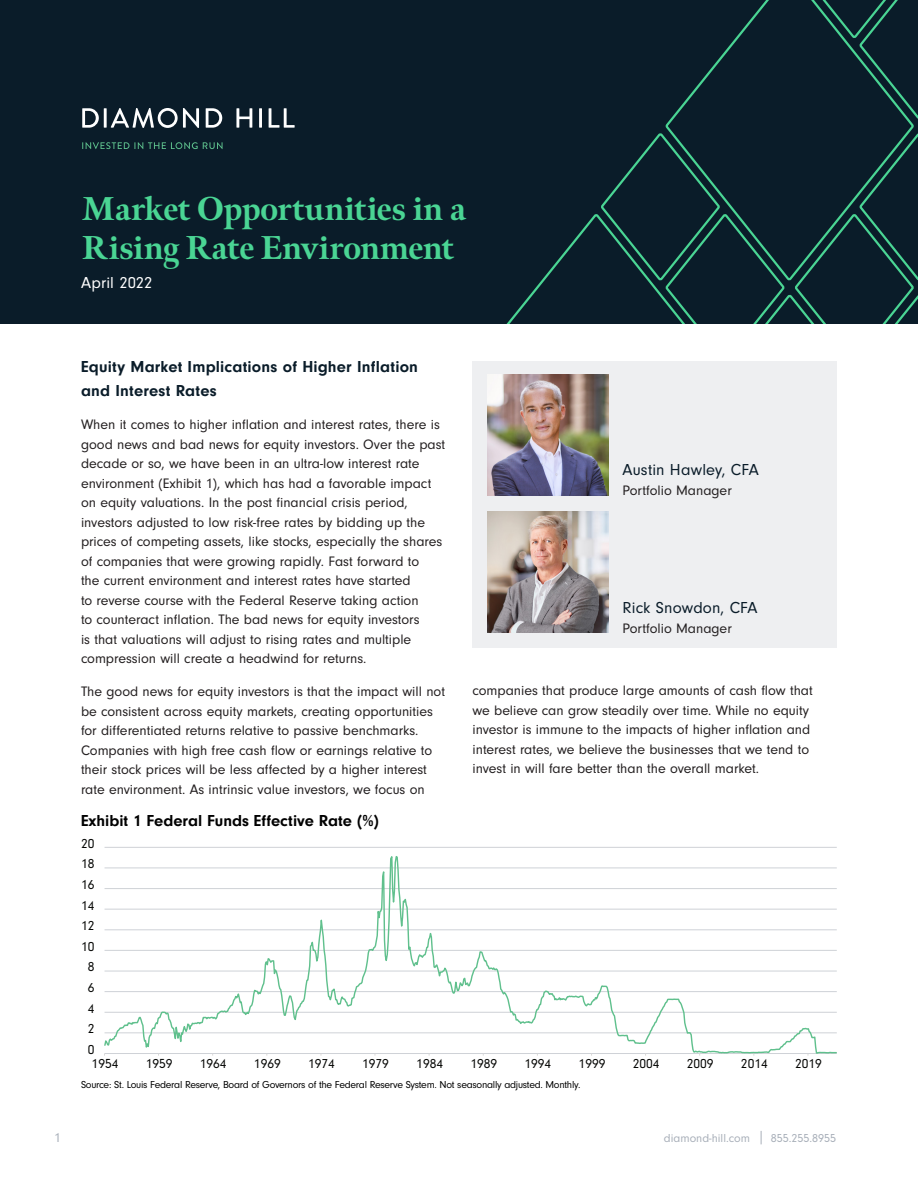
<style>
.page{position:relative;width:918px;height:1188px;background:#fff}
.page>*{position:absolute;margin:0;border:0;box-sizing:border-box;transform-origin:0 0}
.Page_title{font:800 33px/39px "Meno Display";letter-spacing:-.005em;color:#4ad594}
.Body_copy{font:700 16.5px/24px "Neuzeit Gro";letter-spacing:.01em;color:#0a1c29}
.Table_Chart_-_Title{font:700 16.5px "Neuzeit Gro";color:#000}
.Subhead{font:16.5px "Neuzeit Gro";letter-spacing:.01em;color:#0a1c29}
.Subhead-2{font:16.5px "Neuzeit Gro";letter-spacing:.005em;color:#fff}
.Body_copy-2{font:14.25px/19.5px "Neuzeit Gro";color:#231f20}
.t1{font:13.65px "Neuzeit Gro";color:#040503}
.t2{font:13.5px "Neuzeit Gro";color:#a8afb9}
.t3{font:12px "Neuzeit Gro";color:#a8afb9}
.t4{font:10.5px "Neuzeit Gro";letter-spacing:-.025em;color:#000}
</style>
<div class="page">
<svg style="left:761px;top:1131px;width:1px;height:13px"></svg>
<div style="left:0;top:0;width:918px;height:324px;background:#0a1c29"></div>
<svg style="left:506px;top:0;width:412px;height:324px"></svg>
<div style="left:472px;top:361px;width:365px;height:287px;background:#eeeff1"></div>
<img style="left:487px;top:375px;width:122px;height:121px">
<svg style="left:82px;top:108px;width:17px;height:20px"></svg>
<hr style="left:104px;top:108px;width:3px;height:20px;background:#fff">
<svg style="left:111px;top:108px;width:88px;height:20px"></svg>
<svg style="left:206px;top:108px;width:16px;height:20px"></svg>
<svg style="left:236px;top:108px;width:16px;height:20px"></svg>
<hr style="left:259px;top:108px;width:3px;height:20px;background:#fff">
<svg style="left:269px;top:108px;width:26px;height:20px"></svg>
<svg style="left:82px;top:142px;width:141px;height:7px"></svg>
<img style="left:487px;top:512px;width:122px;height:121px">
<hr style="left:105px;top:847px;width:732px;height:1px;background:#cfd2d7">
<svg style="left:104px;top:856px;width:733px;height:198px"></svg>
<p class="Page_title" style="left:82px;top:189px;width:385px">Market Opportunities in a<br>Rising Rate Environment</p>
<p class="Subhead-2" style="left:81px;top:274px;width:73px">April 2022</p>
<p class="Body_copy" style="left:81px;top:355px;width:339px">Equity Market Implications of Higher Inflation and Interest Rates</p>
<p class="Body_copy-2" style="left:81px;top:415px;width:366px">When it comes to higher inflation and interest rates, there is good news and bad news for equity investors. Over the past decade or so, we have been in an ultra-low interest rate environment (Exhibit 1), which has had a favorable impact on equity valuations. In the post financial crisis period, investors adjusted to low risk-free rates by bidding up the prices of competing assets, like stocks, especially the shares of companies that were growing rapidly. Fast forward to<br>the current environment and interest rates have started<br>to reverse course with the Federal Reserve taking action<br>to counteract inflation. The bad news for equity investors<br>is that valuations will adjust to rising rates and multiple compression will create a headwind for returns.</p>
<p class="Body_copy-2" style="left:81px;top:682px;width:366px">The good news for equity investors is that the impact will not be consistent across equity markets, creating opportunities for differentiated returns relative to passive benchmarks.<br>Companies with high free cash flow or earnings relative to their stock prices will be less affected by a higher interest rate environment. As intrinsic value investors, we focus on</p>
<p class="Table_Chart_-_Title" style="left:81px;top:811px;width:300px">Exhibit 1 Federal Funds Effective Rate (%)</p>
<p class="t1" style="left:81px;top:836px;width:15px">20</p>
<p class="t1" style="left:81px;top:856px;width:15px">18</p>
<p class="t1" style="left:81px;top:877px;width:15px">16</p>
<p class="t1" style="left:81px;top:898px;width:15px">14</p>
<p class="t1" style="left:81px;top:918px;width:15px">12</p>
<p class="t1" style="left:81px;top:939px;width:15px">10</p>
<p class="t1" style="left:88px;top:960px;width:8px">8</p>
<p class="t1" style="left:88px;top:980px;width:8px">6</p>
<p class="t1" style="left:88px;top:1001px;width:8px">4</p>
<p class="t1" style="left:88px;top:1021px;width:8px">2</p>
<p class="t1" style="left:88px;top:1042px;width:8px">0</p>
<p class="Subhead" style="left:622px;top:461px;width:138px">Austin Hawley, CFA</p>
<p class="Body_copy-2" style="left:622px;top:481px;width:111px">Portfolio Manager</p>
<p class="Subhead" style="left:622px;top:599px;width:137px">Rick Snowdon, CFA</p>
<p class="Body_copy-2" style="left:622px;top:619px;width:111px">Portfolio Manager</p>
<p class="Body_copy-2" style="left:472px;top:681px;width:342px">companies that produce large amounts of cash flow that we believe can grow steadily over time. While no equity investor is immune to the impacts of higher inflation and interest rates, we believe the businesses that we tend to invest in will fare better than the overall market.</p>
<p class="t1" style="left:92px;top:1056px;width:28px">1954</p>
<p class="t1" style="left:146px;top:1056px;width:28px">1959</p>
<p class="t1" style="left:200px;top:1056px;width:28px">1964</p>
<p class="t1" style="left:254px;top:1056px;width:28px">1969</p>
<p class="t1" style="left:308px;top:1056px;width:28px">1974</p>
<p class="t1" style="left:362px;top:1056px;width:28px">1979</p>
<p class="t1" style="left:416px;top:1056px;width:28px">1984</p>
<p class="t1" style="left:470px;top:1056px;width:28px">1989</p>
<p class="t1" style="left:525px;top:1056px;width:28px">1994</p>
<p class="t1" style="left:579px;top:1056px;width:28px">1999</p>
<p class="t1" style="left:633px;top:1056px;width:28px">2004</p>
<p class="t1" style="left:687px;top:1056px;width:28px">2009</p>
<p class="t1" style="left:741px;top:1056px;width:28px">2014</p>
<p class="t1" style="left:795px;top:1056px;width:28px">2019</p>
<p class="t4" style="left:81px;top:1078px;width:501px">Source: St. Louis Federal Reserve, Board of Governors of the Federal Reserve System. Not seasonally adjusted. Monthly.</p>
<p class="t2" style="left:54px;top:1130px;width:8px">1</p>
<p class="t3" style="left:664px;top:1131px;width:88px">diamond-hill.com</p>
<p class="t3" style="left:771px;top:1131px;width:67px">855.255.8955</p>
</div>
